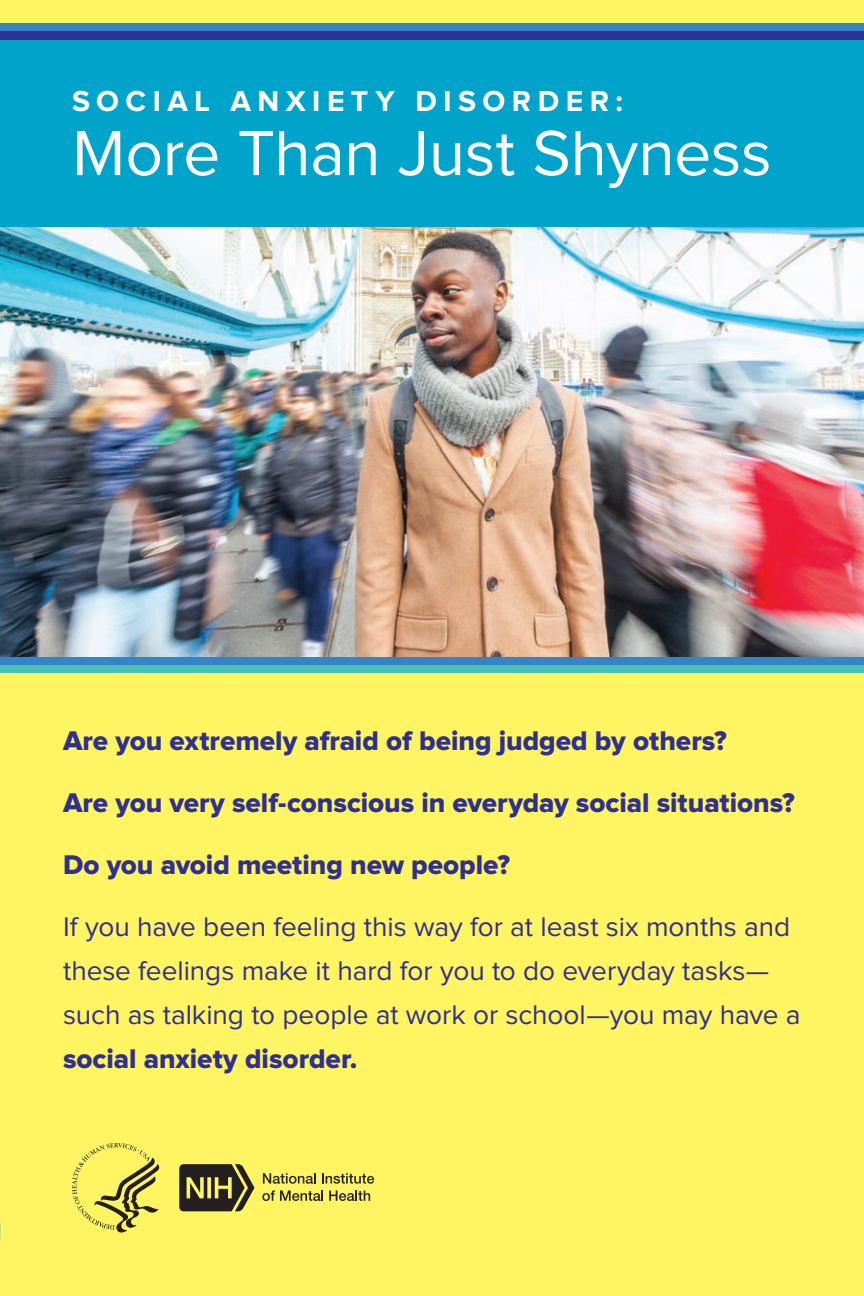
<style>
.page{position:relative;width:864px;height:1296px;background:#fff}
.page>*{position:absolute;margin:0;border:0;box-sizing:border-box;transform-origin:0 0}
.t1{font:66px "Proxima Nova";letter-spacing:-.005em;color:#fff}
.t2{font:700 30px "Proxima Nova";letter-spacing:.215em;color:#fff}
.t3{font:28px/44px "Proxima Nova";color:#2e3092}
.t4{font:28px "Proxima Nova Extrabld";color:#2e3092}
.s1{font-family:"Proxima Nova Extrabld"}
</style>
<div class="page">
<div style="left:0;top:32px;width:864px;height:199px;background:#00a4cb"></div>
<img style="left:0;top:228px;width:864px;height:429px">
<div style="left:0;top:657px;width:864px;height:9px;background:#3584c5"></div>
<div style="left:0;top:665px;width:864px;height:9px;background:#4ac1b8"></div>
<div style="left:0;top:674px;width:864px;height:622px;background:#fff461"></div>
<svg style="left:72px;top:1143px;width:87px;height:90px"></svg>
<svg style="left:179px;top:1164px;width:75px;height:47px"></svg>
<svg style="left:263px;top:1173px;width:53px;height:11px"></svg>
<svg style="left:322px;top:1173px;width:52px;height:11px"></svg>
<svg style="left:262px;top:1190px;width:61px;height:11px"></svg>
<svg style="left:329px;top:1190px;width:41px;height:11px"></svg>
<div style="left:0;top:0;width:864px;height:26px;background:#fff461"></div>
<div style="left:0;top:23px;width:864px;height:9px;background:#3584c5"></div>
<div style="left:0;top:31px;width:864px;height:9px;background:#2e3092"></div>
<h1 class="t2" style="left:72px;top:88px;width:552px">SOCIAL ANXIETY DISORDER:</h1>
<h1 class="t1" style="left:72px;top:123px;width:701px">More Than Just Shyness</h1>
<p class="t4" style="left:63px;top:728px;width:665px">Are you extremely afraid of being judged by others?</p>
<p class="t4" style="left:63px;top:790px;width:734px">Are you very self-conscious in everyday social situations?</p>
<p class="t4" style="left:63px;top:852px;width:449px">Do you avoid meeting new people?</p>
<p class="t3" style="left:63px;top:906px;width:739px">If you have been feeling this way for at least six months and these feelings make it hard for you to do everyday tasks— such as talking to people at work or school—you may have a <span class="s1">social anxiety disorder.</span></p>
</div>
